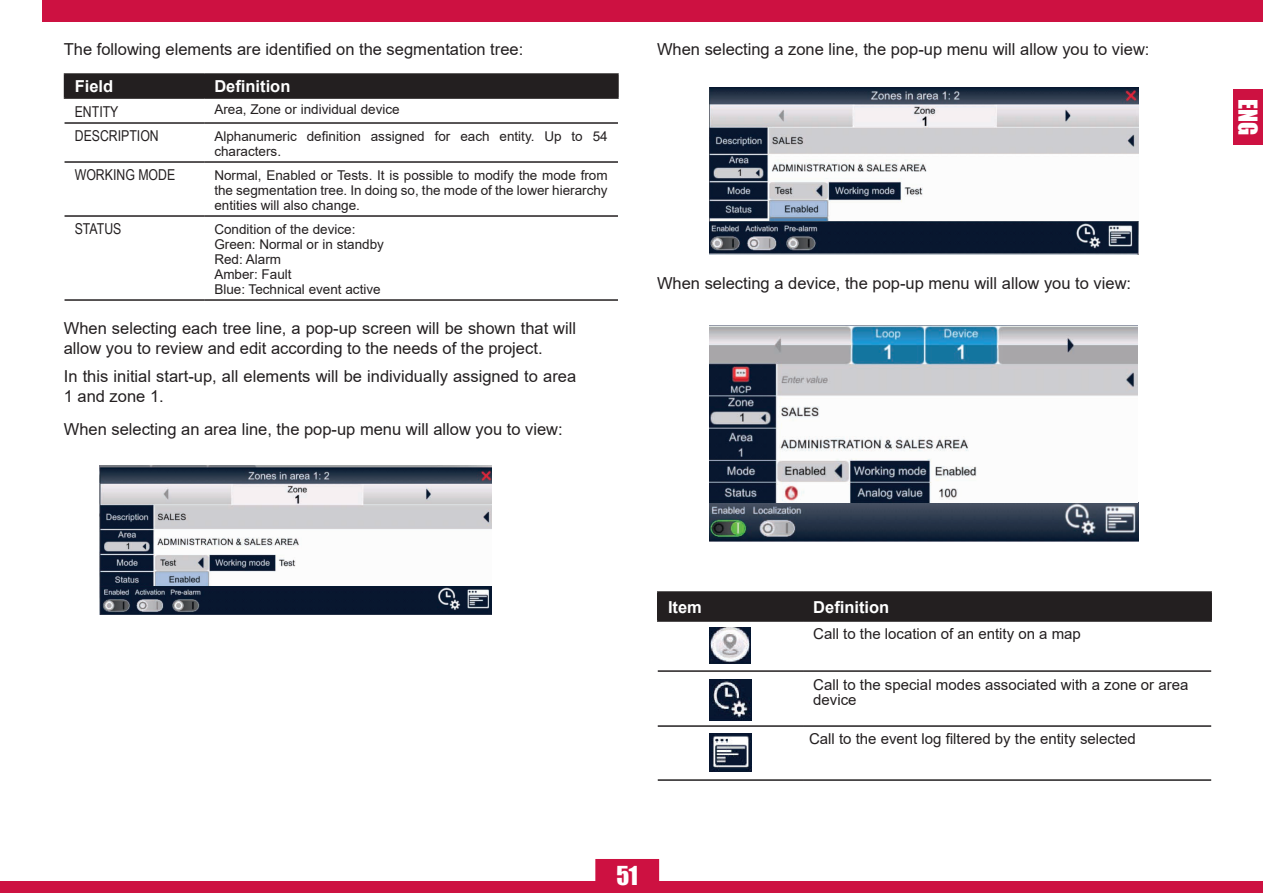
<style>
.page{position:relative;width:1263px;height:893px;background:#fff}
.page>*{position:absolute;margin:0;border:0;box-sizing:border-box;transform-origin:0 0}
.t1{font:24px "Impact";color:#fff}
.t2{font:16.5px/19.8px "Arial";color:#231f20}
.t3{font:700 16.5px "Arial";color:#fff}
.t4{font:15px/15px "Arial";color:#231f20}
.t5{font:15px "Arial Narrow";color:#231f20}
.t6{font:13.5px/15px "Arial";color:#231f20}
</style>
<div class="page">
<div style="left:0;top:881px;width:1263px;height:12px;background:#cd1141"></div>
<svg style="left:595px;top:859px;width:65px;height:22px"></svg>
<div style="left:43px;top:0;width:1220px;height:21px;background:#cd1141"></div>
<div style="left:1233px;top:89px;width:30px;height:55px;background:#cd1141"></div>
<hr style="left:64px;top:73px;width:140px;height:2px;background:#231f20">
<div style="left:64px;top:74px;width:553px;height:23px;background:#231f20"></div>
<hr style="left:204px;top:73px;width:415px;height:2px;background:#231f20">
<hr style="left:203px;top:75px;width:2px;height:22px;background:#231f20">
<hr style="left:617px;top:75px;width:2px;height:22px;background:#231f20">
<hr style="left:64px;top:97px;width:140px;height:2px;background:#231f20">
<hr style="left:204px;top:97px;width:415px;height:2px;background:#231f20">
<hr style="left:65px;top:122px;width:139px;height:2px;background:#231f20">
<hr style="left:204px;top:122px;width:414px;height:2px;background:#231f20">
<hr style="left:65px;top:161px;width:139px;height:2px;background:#231f20">
<hr style="left:204px;top:161px;width:414px;height:2px;background:#231f20">
<hr style="left:65px;top:215px;width:139px;height:2px;background:#231f20">
<hr style="left:204px;top:215px;width:414px;height:2px;background:#231f20">
<hr style="left:65px;top:299px;width:139px;height:2px;background:#231f20">
<hr style="left:204px;top:299px;width:414px;height:2px;background:#231f20">
<img style="left:100px;top:466px;width:392px;height:148px">
<hr style="left:657px;top:591px;width:146px;height:2px;background:#231f20">
<div style="left:657px;top:592px;width:553px;height:28px;background:#231f20"></div>
<hr style="left:803px;top:591px;width:409px;height:2px;background:#231f20">
<hr style="left:802px;top:593px;width:2px;height:27px;background:#231f20">
<hr style="left:1210px;top:593px;width:2px;height:27px;background:#231f20">
<hr style="left:657px;top:620px;width:146px;height:2px;background:#231f20">
<hr style="left:803px;top:620px;width:409px;height:2px;background:#231f20">
<hr style="left:658px;top:670px;width:145px;height:2px;background:#231f20">
<hr style="left:803px;top:670px;width:408px;height:2px;background:#231f20">
<hr style="left:658px;top:725px;width:145px;height:2px;background:#231f20">
<hr style="left:803px;top:725px;width:408px;height:2px;background:#231f20">
<hr style="left:658px;top:779px;width:145px;height:2px;background:#231f20">
<hr style="left:803px;top:779px;width:408px;height:2px;background:#231f20">
<img style="left:709px;top:627px;width:41px;height:36px">
<img style="left:709px;top:679px;width:43px;height:41px">
<img style="left:709px;top:733px;width:43px;height:38px">
<img style="left:709px;top:87px;width:429px;height:167px">
<img style="left:709px;top:326px;width:429px;height:216px">
<p class="t2" style="left:64px;top:39px;width:461px">The following elements are identified on the segmentation tree:</p>
<p class="t3" style="left:75px;top:75px;width:40px">Field</p>
<p class="t3" style="left:214px;top:75px;width:78px">Definition</p>
<p class="t5" style="left:75px;top:101px;width:45px">ENTITY</p>
<p class="t6" style="left:214px;top:102px;width:187px">Area, Zone or individual device</p>
<p class="t5" style="left:75px;top:125px;width:86px">DESCRIPTION</p>
<p class="t6" style="left:214px;top:129px;width:395px">Alphanumeric definition assigned for each entity. Up to 54 characters.</p>
<p class="t5" style="left:75px;top:164px;width:102px">WORKING MODE</p>
<p class="t6" style="left:214px;top:168px;width:395px;text-align:justify">Normal, Enabled or Tests. It is possible to modify the mode from the segmentation tree. In doing so, the mode of the lower hierarchy entities will also change.</p>
<p class="t5" style="left:75px;top:218px;width:48px">STATUS</p>
<p class="t6" style="left:214px;top:222px;width:171px">Condition of the device:<br>Green: Normal or in standby<br>Red: Alarm<br>Amber: Fault<br>Blue: Technical event active</p>
<p class="t2" style="left:64px;top:319px;width:514px">When selecting each tree line, a pop-up screen will be shown that will allow you to review and edit according to the needs of the project.</p>
<p class="t2" style="left:64px;top:367px;width:514px">In this initial start-up, all elements will be individually assigned to area<br>1 and zone 1.</p>
<p class="t2" style="left:64px;top:419px;width:500px">When selecting an area line, the pop-up menu will allow you to view:</p>
<p class="t2" style="left:657px;top:39px;width:494px">When selecting a zone line, the pop-up menu will allow you to view:</p>
<p class="t2" style="left:657px;top:273px;width:476px">When selecting a device, the pop-up menu will allow you to view:</p>
<h1 class="t1" style="left:1267px;top:99px;width:38px;rotate:90deg">ENG</h1>
<p class="t3" style="left:668px;top:595px;width:35px">Item</p>
<p class="t3" style="left:813px;top:595px;width:78px">Definition</p>
<p class="t4" style="left:813px;top:626px;width:269px">Call to the location of an entity on a map</p>
<p class="t4" style="left:813px;top:677px;width:377px">Call to the special modes associated with a zone or area device</p>
<p class="t4" style="left:809px;top:731px;width:328px">Call to the event log filtered by the entity selected</p>
<h1 class="t1" style="left:617px;top:857px;width:23px">51</h1>
</div>
